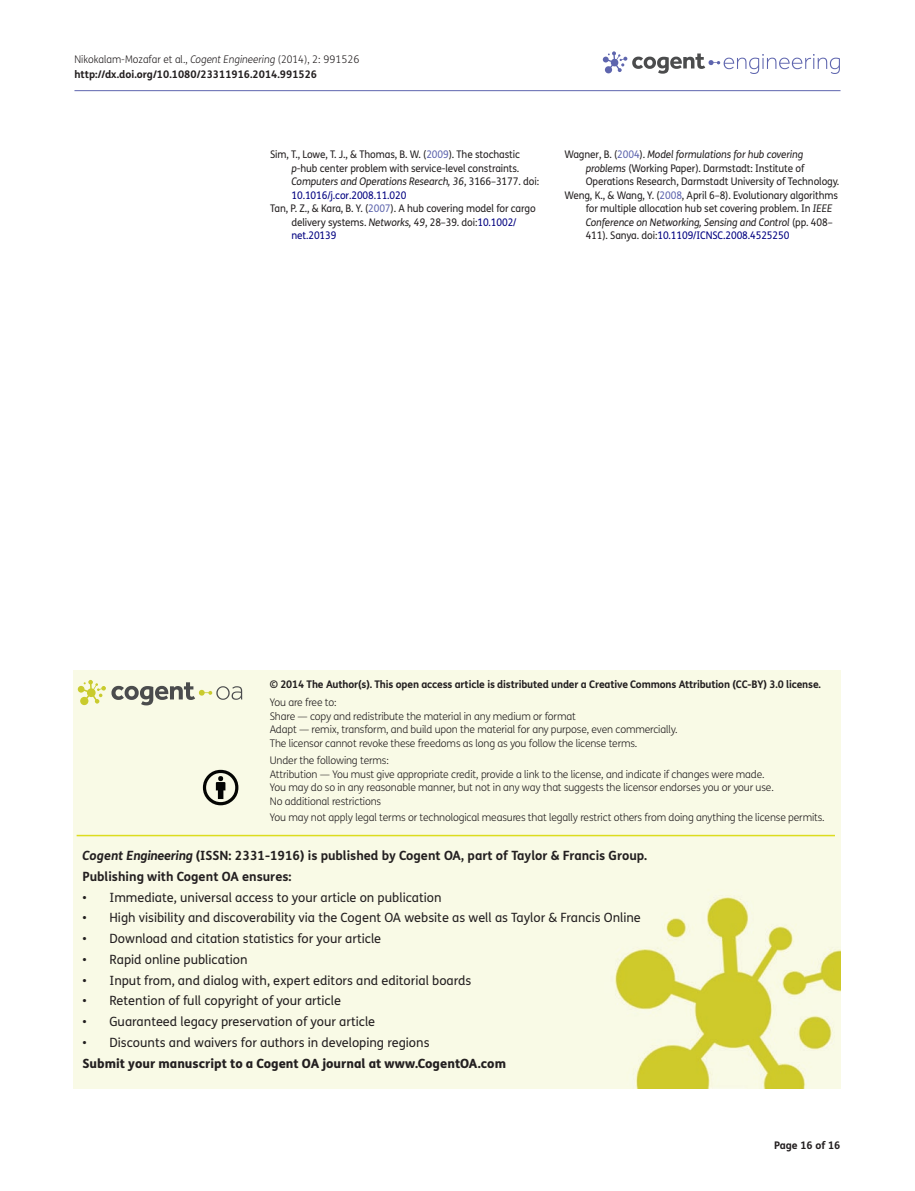
<style>
.page{position:relative;width:915px;height:1191px;background:#fff}
.page>*{position:absolute;margin:0;border:0;box-sizing:border-box;transform-origin:0 0}
.t1{font:12.75px "FS Me Pro";color:#231f20}
.t2{font:700 12.75px/20.7px "FS Me Pro";color:#231f20}
.t3{font:800 12.75px "FS Me Pro";color:#231f20}
.t4{font:300 10.5px/13.5px "FS Me Pro";letter-spacing:-.015em;color:#231f20}
.t5{font:10.5px "FS Me Pro";letter-spacing:-.01em;color:#231f20;scale:.95 1}
.t6{font:700 10.5px/15px "FS Me Pro";letter-spacing:-.015em;color:#231f20}
.t7{font:italic 10.5px "FS Me Pro";letter-spacing:-.01em;color:#231f20;scale:.95 1}
.t8{font:10.5px "FS Me Pro";letter-spacing:-.01em;color:#000080;scale:.95 1}
.s1{font-weight:300}
.s2{font-weight:300;font-style:italic}
.s3{color:#5e65ae}
.s4{font-style:italic}
.s5{font-style:normal}
.s6{color:#000080}
.s7{font-style:normal;color:#5e65ae}
.s8{color:#231f20}
</style>
<div class="page">
<hr style="left:74px;top:90px;width:766px;height:1px;background:#5e65ae">
<svg style="left:602px;top:51px;width:237px;height:23px"></svg>
<div style="left:74px;top:670px;width:766px;height:418px;background:#f9fae6"></div>
<svg style="left:78px;top:680px;width:164px;height:25px;background:#d2d3ba"></svg>
<svg style="left:203px;top:770px;width:35px;height:35px"></svg>
<hr style="left:77px;top:834px;width:757px;height:2px;background:#dcdc1e">
<p class="t6" style="left:74px;top:51px;width:286px"><span class="s1">Nikokalam-Mozafar et al.,</span> <span class="s2">Cogent Engineering</span> <span class="s1">(2014), 2: 991526 </span>http://dx.doi.org/10.1080/23311916.2014.991526</p>
<p class="t5" style="left:270px;top:147px;width:264px">Sim, T., Lowe, T. J., &amp; Thomas, B. W. (<span class="s3">2009</span>). The stochastic</p>
<p class="t5" style="left:291px;top:161px;width:241px"><span class="s4">p</span>-hub center problem with service-level constraints.</p>
<p class="t7" style="left:291px;top:174px;width:262px">Computers and Operations Research, 36<span class="s5">, 3166–3177. doi:</span></p>
<p class="t8" style="left:291px;top:188px;width:122px">10.1016/j.cor.2008.11.020</p>
<p class="t5" style="left:270px;top:201px;width:281px">Tan, P. Z., &amp; Kara, B. Y. (<span class="s3">2007</span>). A hub covering model for cargo</p>
<p class="t5" style="left:291px;top:215px;width:238px">delivery systems. <span class="s4">Networks, 49</span>, 28–39. doi:<span class="s6">10.1002/</span></p>
<p class="t8" style="left:291px;top:228px;width:49px">net.20139</p>
<p class="t7" style="left:564px;top:147px;width:253px"><span class="s5">Wagner, B. (</span><span class="s7">2004</span><span class="s5">).</span> Model formulations for hub covering</p>
<p class="t5" style="left:585px;top:161px;width:232px"><span class="s4">problems</span> (Working Paper). Darmstadt: Institute of</p>
<p class="t5" style="left:585px;top:174px;width:268px">Operations Research, Darmstadt University of Technology.</p>
<p class="t5" style="left:564px;top:188px;width:289px">Weng, K., &amp; Wang, Y. (<span class="s3">2008</span>, April 6–8). Evolutionary algorithms</p>
<p class="t5" style="left:585px;top:201px;width:261px">for multiple allocation hub set covering problem. In <span class="s4">IEEE</span></p>
<p class="t7" style="left:585px;top:215px;width:261px">Conference on Networking, Sensing and Control <span class="s5">(pp. 408–</span></p>
<p class="t8" style="left:585px;top:228px;width:216px"><span class="s8">411). Sanya. doi:</span>10.1109/ICNSC.2008.4525250</p>
<p class="t6" style="left:270px;top:676px;width:552px">© 2014 The Author(s). This open access article is distributed under a Creative Commons Attribution (CC-BY) 3.0 license.</p>
<p class="t4" style="left:270px;top:695px;width:409px">You are free to:<br>Share — copy and redistribute the material in any medium or format<br>Adapt — remix, transform, and build upon the material for any purpose, even commercially.<br>The licensor cannot revoke these freedoms as long as you follow the license terms.</p>
<p class="t4" style="left:270px;top:753px;width:505px">Under the following terms:<br>Attribution — You must give appropriate credit, provide a link to the license, and indicate if changes were made.<br>You may do so in any reasonable manner, but not in any way that suggests the licensor endorses you or your use.<br>No additional restrictions</p>
<p class="t4" style="left:270px;top:810px;width:556px">You may not apply legal terms or technological measures that legally restrict others from doing anything the license permits.</p>
<p class="t2" style="left:82px;top:844px;width:566px"><span class="s4">Cogent Engineering</span> (ISSN: 2331-1916) is published by Cogent OA, part of Taylor &amp; Francis Group.<br>Publishing with Cogent OA ensures:</p>
<p class="t1" style="left:82px;top:888px;width:360px">• Immediate, universal access to your article on publication</p>
<p class="t1" style="left:82px;top:909px;width:559px">• High visibility and discoverability via the Cogent OA website as well as Taylor &amp; Francis Online</p>
<p class="t1" style="left:82px;top:930px;width:300px">• Download and citation statistics for your article</p>
<p class="t1" style="left:82px;top:950px;width:166px">• Rapid online publication</p>
<p class="t1" style="left:82px;top:971px;width:390px">• Input from, and dialog with, expert editors and editorial boards</p>
<p class="t1" style="left:82px;top:992px;width:260px">• Retention of full copyright of your article</p>
<p class="t1" style="left:82px;top:1013px;width:294px">• Guaranteed legacy preservation of your article</p>
<p class="t1" style="left:82px;top:1033px;width:348px">• Discounts and waivers for authors in developing regions</p>
<p class="t3" style="left:82px;top:1053px;width:425px">Submit your manuscript to a Cogent OA journal at www.CogentOA.com</p>
<p class="t6" style="left:773px;top:1137px;width:68px">Page 16 of 16</p>
</div>
